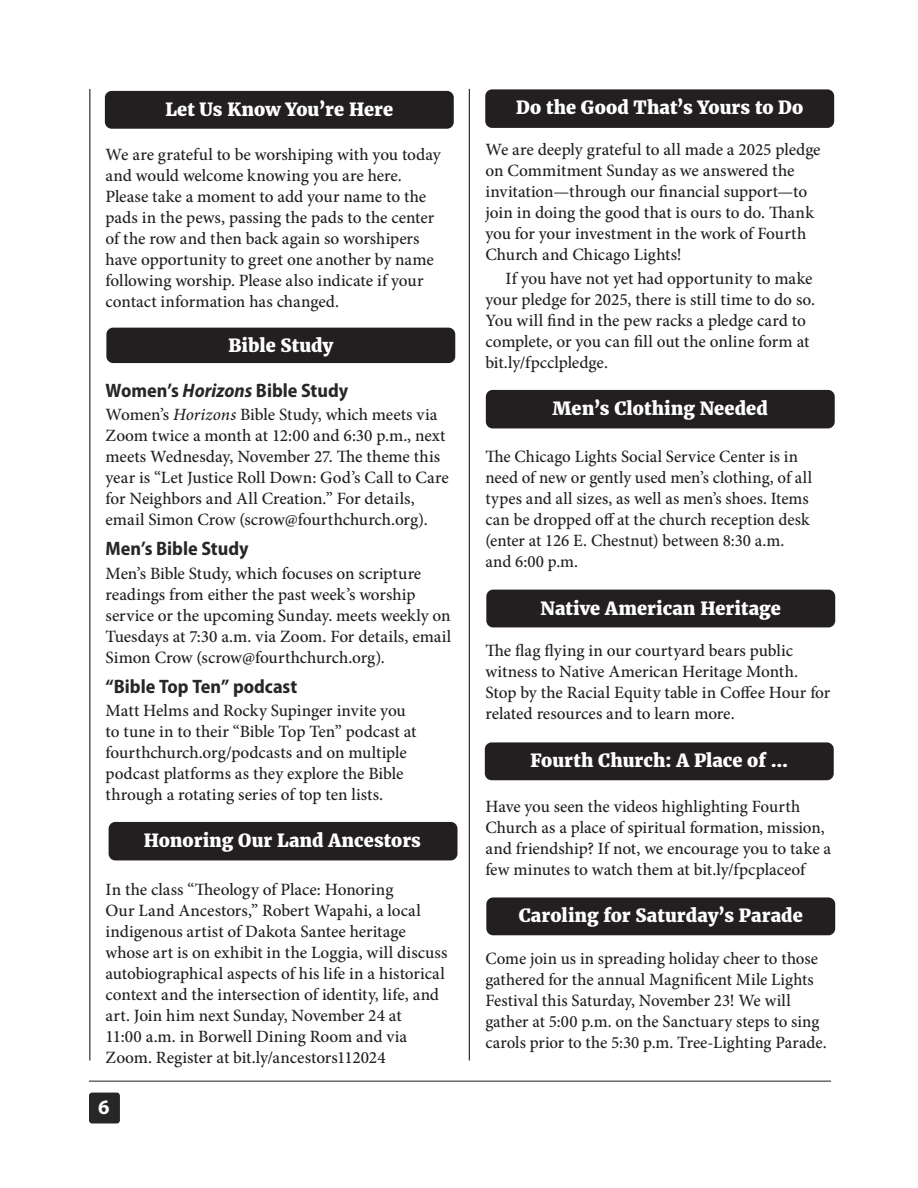
<style>
.page{position:relative;width:918px;height:1188px;background:#fff}
.page>*{position:absolute;margin:0;border:0;box-sizing:border-box;transform-origin:0 0}
.t1{font:700 20.7px "Myriad Pro";color:#fff}
.t2{font:700 semi-condensed 19.5px "Myriad Pro";color:#272728}
.t3{font:800 18px "Merriweather";letter-spacing:.005em;color:#fff}
.t4{font:500 17.25px/21px "Minion Pro";letter-spacing:-.005em;color:#231f20}
.s1{font-style:italic}
</style>
<div class="page">
<div style="left:89px;top:1093px;width:31px;height:31px;background:#272728;border-radius:3px"></div>
<hr style="left:89px;top:1081px;width:742px;height:1px;background:#231f20">
<div style="left:105px;top:91px;width:349px;height:38px;background:#231f20;border-radius:7px"></div>
<hr style="left:469px;top:89px;width:1px;height:972px;background:#231f20">
<hr style="left:89px;top:89px;width:1px;height:972px;background:#231f20">
<div style="left:106px;top:328px;width:349px;height:35px;background:#231f20;border-radius:7px"></div>
<div style="left:485px;top:89px;width:349px;height:39px;background:#231f20;border-radius:7px"></div>
<div style="left:109px;top:822px;width:349px;height:38px;background:#231f20;border-radius:7px"></div>
<div style="left:486px;top:390px;width:349px;height:38px;background:#231f20;border-radius:7px"></div>
<div style="left:485px;top:742px;width:349px;height:38px;background:#231f20;border-radius:7px"></div>
<div style="left:486px;top:590px;width:349px;height:37px;background:#231f20;border-radius:7px"></div>
<div style="left:486px;top:897px;width:349px;height:38px;background:#231f20;border-radius:7px"></div>
<p class="t3" style="left:165px;top:98px;width:229px">Let Us Know You’re Here</p>
<p class="t4" style="left:106px;top:144px;width:337px">We are grateful to be worshiping with you today and would welcome knowing you are here.<br>Please take a moment to add your name to the pads in the pews, passing the pads to the center of the row and then back again so worshipers have opportunity to greet one another by name following worship. Please also indicate if your contact information has changed.</p>
<p class="t3" style="left:228px;top:334px;width:106px">Bible Study</p>
<p class="t2" style="left:106px;top:380px;width:244px">Women’s <span class="s1">Horizons</span> Bible Study</p>
<p class="t4" style="left:106px;top:404px;width:345px">Women’s <span class="s1">Horizons</span> Bible Study, which meets via Zoom twice a month at 12:00 and 6:30 p.m., next meets Wednesday, November 27. The theme this year is “Let Justice Roll Down: God’s Call to Care for Neighbors and All Creation.” For details, email Simon Crow (scrow@fourthchurch.org).</p>
<p class="t2" style="left:106px;top:538px;width:144px">Men’s Bible Study</p>
<p class="t4" style="left:106px;top:563px;width:347px">Men’s Bible Study, which focuses on scripture readings from either the past week’s worship service or the upcoming Sunday. meets weekly on Tuesdays at 7:30 a.m. via Zoom. For details, email Simon Crow (scrow@fourthchurch.org).</p>
<p class="t2" style="left:106px;top:675px;width:193px">“Bible Top Ten” podcast</p>
<p class="t4" style="left:106px;top:700px;width:313px">Matt Helms and Rocky Supinger invite you to tune in to their “Bible Top Ten” podcast at fourthchurch.org/podcasts and on multiple podcast platforms as they explore the Bible through a rotating series of top ten lists.</p>
<p class="t3" style="left:144px;top:829px;width:279px">Honoring Our Land Ancestors</p>
<p class="t4" style="left:106px;top:879px;width:343px">In the class “Theology of Place: Honoring<br>Our Land Ancestors,” Robert Wapahi, a local indigenous artist of Dakota Santee heritage whose art is on exhibit in the Loggia, will discuss autobiographical aspects of his life in a historical context and the intersection of identity, life, and art. Join him next Sunday, November 24 at<br>11:00 a.m. in Borwell Dining Room and via Zoom. Register at bit.ly/ancestors112024</p>
<p class="t1" style="left:98px;top:1094px;width:13px">6</p>
<p class="t3" style="left:516px;top:97px;width:289px">Do the Good That’s Yours to Do</p>
<p class="t4" style="left:485px;top:139px;width:337px">We are deeply grateful to all made a 2025 pledge on Commitment Sunday as we answered the invitation—through our financial support—to join in doing the good that is ours to do. Thank you for your investment in the work of Fourth Church and Chicago Lights!</p>
<p class="t4" style="left:485px;top:268px;width:331px;text-indent:20px">If you have not yet had opportunity to make your pledge for 2025, there is still time to do so.<br>You will find in the pew racks a pledge card to complete, or you can fill out the online form at bit.ly/fpcclpledge.</p>
<p class="t3" style="left:553px;top:397px;width:217px">Men’s Clothing Needed</p>
<p class="t4" style="left:485px;top:446px;width:328px">The Chicago Lights Social Service Center is in need of new or gently used men’s clothing, of all types and all sizes, as well as men’s shoes. Items can be dropped off at the church reception desk (enter at 126 E. Chestnut) between 8:30 a.m.</p>
<p class="t4" style="left:485px;top:551px;width:94px">and 6:00 p.m.</p>
<p class="t3" style="left:541px;top:597px;width:242px">Native American Heritage</p>
<p class="t4" style="left:485px;top:640px;width:346px">The flag flying in our courtyard bears public witness to Native American Heritage Month.<br>Stop by the Racial Equity table in Coffee Hour for related resources and to learn more.</p>
<p class="t3" style="left:530px;top:750px;width:259px">Fourth Church: A Place of ...</p>
<p class="t4" style="left:485px;top:796px;width:347px">Have you seen the videos highlighting Fourth Church as a place of spiritual formation, mission, and friendship? If not, we encourage you to take a few minutes to watch them at bit.ly/fpcplaceof</p>
<p class="t3" style="left:519px;top:905px;width:286px">Caroling for Saturday’s Parade</p>
<p class="t4" style="left:485px;top:948px;width:343px">Come join us in spreading holiday cheer to those gathered for the annual Magnificent Mile Lights Festival this Saturday, November 23! We will gather at 5:00 p.m. on the Sanctuary steps to sing carols prior to the 5:30 p.m. Tree-Lighting Parade.</p>
</div>
